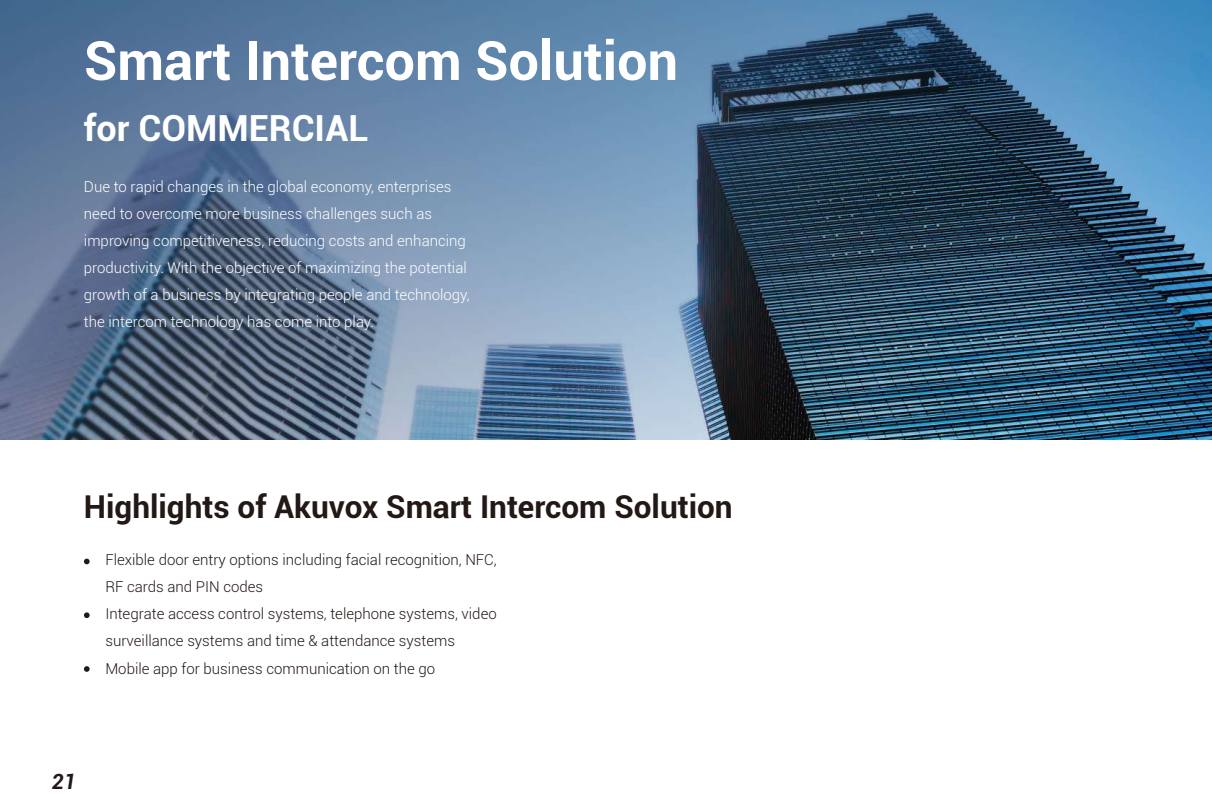
<style>
.page{position:relative;width:1212px;height:808px;background:#fff}
.page>*{position:absolute;margin:0;border:0;box-sizing:border-box;transform-origin:0 0}
.t1{font:700 54px "Roboto";color:#fff}
.t2{font:700 36px "Roboto";color:#fff}
.t3{font:700 31.5px "Roboto";color:#221815}
.t4{font:italic 700 21px "Roboto";color:#221815}
.t5{font:300 15px/27px "Roboto";color:#fff}
.t6{font:300 15px/27px "Roboto";color:#221815}
</style>
<div class="page">
<img style="left:0;top:0;width:1212px;height:440px">
<svg style="left:84px;top:559px;width:6px;height:5px"></svg>
<svg style="left:84px;top:612px;width:6px;height:6px"></svg>
<svg style="left:84px;top:666px;width:6px;height:6px"></svg>
<h1 class="t1" style="left:84px;top:23px;width:595px">Smart Intercom Solution</h1>
<h2 class="t2" style="left:84px;top:103px;width:286px">for COMMERCIAL</h2>
<p class="t5" style="left:84px;top:172px;width:387px">Due to rapid changes in the global economy, enterprises need to overcome more business challenges such as improving competitiveness, reducing costs and enhancing productivity. With the objective of maximizing the potential growth of a business by integrating people and technology, the intercom technology has come into play.</p>
<h3 class="t3" style="left:84px;top:484px;width:650px">Highlights of Akuvox Smart Intercom Solution</h3>
<p class="t6" style="left:105px;top:546px;width:393px">Flexible door entry options including facial recognition, NFC, RF cards and PIN codes<br>Integrate access control systems, telephone systems, video surveillance systems and time &amp; attendance systems Mobile app for business communication on the go</p>
<h3 class="t4" style="left:52px;top:766px;width:26px">21</h3>
</div>
